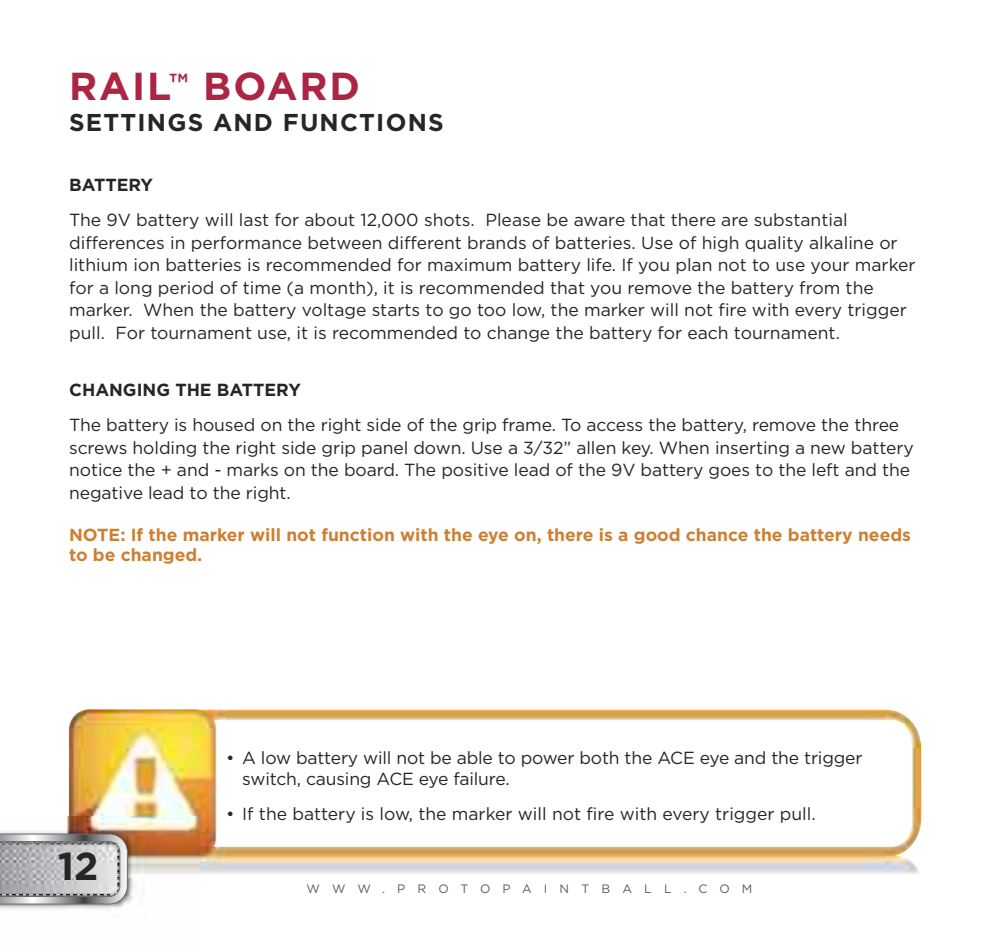
<style>
.page{position:relative;width:990px;height:945px;background:#fff}
.page>*{position:absolute;margin:0;border:0;box-sizing:border-box;transform-origin:0 0}
.t1{font:700 39px "Gotham";letter-spacing:.05em;color:#ac2543}
.t2{font:700 39px "Gotham";color:#272627}
.t3{font:700 24.5px "Gotham";letter-spacing:.05em;color:#272627}
.t4{font:17.5px/22.5px "Gotham";color:#272627}
.t5{font:700 17.5px/20px "Gotham";color:#cc8033}
.t6{font:700 17.5px "Gotham";color:#272627}
.t7{font:12.25px "Gotham";letter-spacing:1em;color:#5d5c5d}
</style>
<div class="page">
<img style="left:68px;top:709px;width:853px;height:165px">
<img style="left:0;top:816px;width:199px;height:93px">
<svg style="left:0;top:834px;width:128px;height:71px;background:#a0a0a1"></svg>
<img style="left:0;top:843px;width:117px;height:51px">
<h1 class="t1" style="left:69px;top:64px;width:292px">RAIL<sup>™</sup> BOARD</h1>
<h2 class="t3" style="left:69px;top:108px;width:376px">SETTINGS AND FUNCTIONS</h2>
<p class="t6" style="left:69px;top:175px;width:86px">BATTERY</p>
<p class="t4" style="left:69px;top:209px;width:848px">The 9V battery will last for about 12,000 shots. Please be aware that there are substantial differences in performance between different brands of batteries. Use of high quality alkaline or lithium ion batteries is recommended for maximum battery life. If you plan not to use your marker for a long period of time (a month), it is recommended that you remove the battery from the marker. When the battery voltage starts to go too low, the marker will not fire with every trigger pull. For tournament use, it is recommended to change the battery for each tournament.</p>
<p class="t6" style="left:69px;top:380px;width:233px">CHANGING THE BATTERY</p>
<p class="t4" style="left:69px;top:414px;width:846px">The battery is housed on the right side of the grip frame. To access the battery, remove the three screws holding the right side grip panel down. Use a 3⁄32” allen key. When inserting a new battery notice the + and - marks on the board. The positive lead of the 9V battery goes to the left and the negative lead to the right.</p>
<p class="t5" style="left:69px;top:525px;width:843px">NOTE: If the marker will not function with the eye on, there is a good chance the battery needs to be changed.</p>
<h1 class="t2" style="left:58px;top:843px;width:42px">12</h1>
<p class="t4" style="left:242px;top:747px;width:622px;line-height:21px;text-indent:-16px">• A low battery will not be able to power both the ACE eye and the trigger switch, causing ACE eye failure.</p>
<p class="t4" style="left:226px;top:803px;width:591px">• If the battery is low, the marker will not fire with every trigger pull.</p>
<p class="t7" style="left:306px;top:882px;width:448px">WWW.PROTOPAINTBALL.COM</p>
</div>
